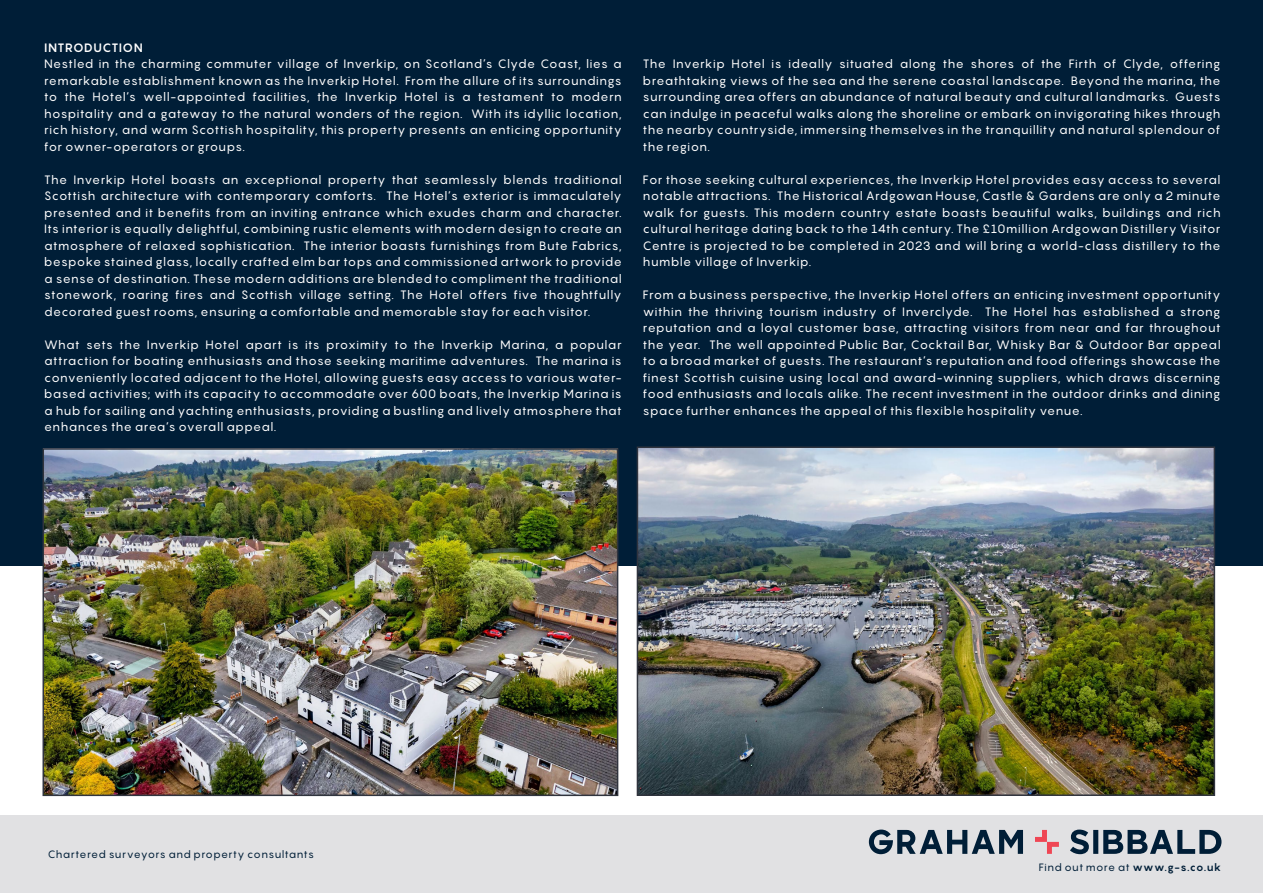
<style>
.page{position:relative;width:1263px;height:893px;background:#fff}
.page>*{position:absolute;margin:0;border:0;box-sizing:border-box;transform-origin:0 0}
.Paragraph_Style_4{font:12px/16.5px "Pangram";letter-spacing:.04em;color:#fff;text-align:justify}
.Paragraph_Style_5{font:700 12px "Pangram";letter-spacing:.045em;color:#fff}
.t1{font:10.5px "Pangram";letter-spacing:.04em;color:#001e37}
.s1{font-weight:700}
</style>
<div class="page">
<div style="left:0;top:0;width:1263px;height:566px;background:#001e37"></div>
<div style="left:0;top:815px;width:1263px;height:78px;background:#e1e1e3"></div>
<svg style="left:869px;top:830px;width:352px;height:24px"></svg>
<img style="left:46px;top:451px;width:569px;height:342px">
<div style="left:43px;top:448px;width:575px;height:348px;border:2px solid #30343e"></div>
<img style="left:640px;top:449px;width:572px;height:344px">
<div style="left:637px;top:446px;width:578px;height:350px;border:2px solid #30343e"></div>
<p class="Paragraph_Style_5" style="left:44px;top:39px;width:100px">INTRODUCTION</p>
<p class="Paragraph_Style_4" style="left:44px;top:55px;width:579px">Nestled in the charming commuter village of Inverkip, on Scotland’s Clyde Coast, lies a remarkable establishment known as the Inverkip Hotel. From the allure of its surroundings to the Hotel’s well-appointed facilities, the Inverkip Hotel is a testament to modern hospitality and a gateway to the natural wonders of the region. With its idyllic location, rich history, and warm Scottish hospitality, this property presents an enticing opportunity for owner-operators or groups.</p>
<p class="Paragraph_Style_4" style="left:44px;top:171px;width:579px">The Inverkip Hotel boasts an exceptional property that seamlessly blends traditional Scottish architecture with contemporary comforts. The Hotel’s exterior is immaculately presented and it benefits from an inviting entrance which exudes charm and character.<br>Its interior is equally delightful, combining rustic elements with modern design to create an atmosphere of relaxed sophistication. The interior boasts furnishings from Bute Fabrics, bespoke stained glass, locally crafted elm bar tops and commissioned artwork to provide a sense of destination. These modern additions are blended to compliment the traditional stonework, roaring fires and Scottish village setting. The Hotel offers five thoughtfully decorated guest rooms, ensuring a comfortable and memorable stay for each visitor.</p>
<p class="Paragraph_Style_4" style="left:44px;top:336px;width:579px">What sets the Inverkip Hotel apart is its proximity to the Inverkip Marina, a popular attraction for boating enthusiasts and those seeking maritime adventures. The marina is conveniently located adjacent to the Hotel, allowing guests easy access to various water&shy;based activities; with its capacity to accommodate over 600 boats, the Inverkip Marina is a hub for sailing and yachting enthusiasts, providing a bustling and lively atmosphere that enhances the area’s overall appeal.</p>
<p class="Paragraph_Style_4" style="left:643px;top:55px;width:579px">The Inverkip Hotel is ideally situated along the shores of the Firth of Clyde, offering breathtaking views of the sea and the serene coastal landscape. Beyond the marina, the surrounding area offers an abundance of natural beauty and cultural landmarks. Guests can indulge in peaceful walks along the shoreline or embark on invigorating hikes through the nearby countryside, immersing themselves in the tranquillity and natural splendour of the region.</p>
<p class="Paragraph_Style_4" style="left:643px;top:171px;width:579px">For those seeking cultural experiences, the Inverkip Hotel provides easy access to several notable attractions. The Historical Ardgowan House, Castle &amp; Gardens are only a 2 minute walk for guests. This modern country estate boasts beautiful walks, buildings and rich cultural heritage dating back to the 14th century. The £10million Ardgowan Distillery Visitor Centre is projected to be completed in 2023 and will bring a world-class distillery to the humble village of Inverkip.</p>
<p class="Paragraph_Style_4" style="left:643px;top:286px;width:579px">From a business perspective, the Inverkip Hotel offers an enticing investment opportunity within the thriving tourism industry of Inverclyde. The Hotel has established a strong reputation and a loyal customer base, attracting visitors from near and far throughout the year. The well appointed Public Bar, Cocktail Bar, Whisky Bar &amp; Outdoor Bar appeal to a broad market of guests. The restaurant’s reputation and food offerings showcase the finest Scottish cuisine using local and award-winning suppliers, which draws discerning food enthusiasts and locals alike. The recent investment in the outdoor drinks and dining space further enhances the appeal of this flexible hospitality venue.</p>
<p class="t1" style="left:48px;top:848px;width:268px">Chartered surveyors and property consultants</p>
<p class="t1" style="left:1039px;top:860px;width:184px">Find out more at <span class="s1">www.g-s.co.uk</span></p>
</div>
